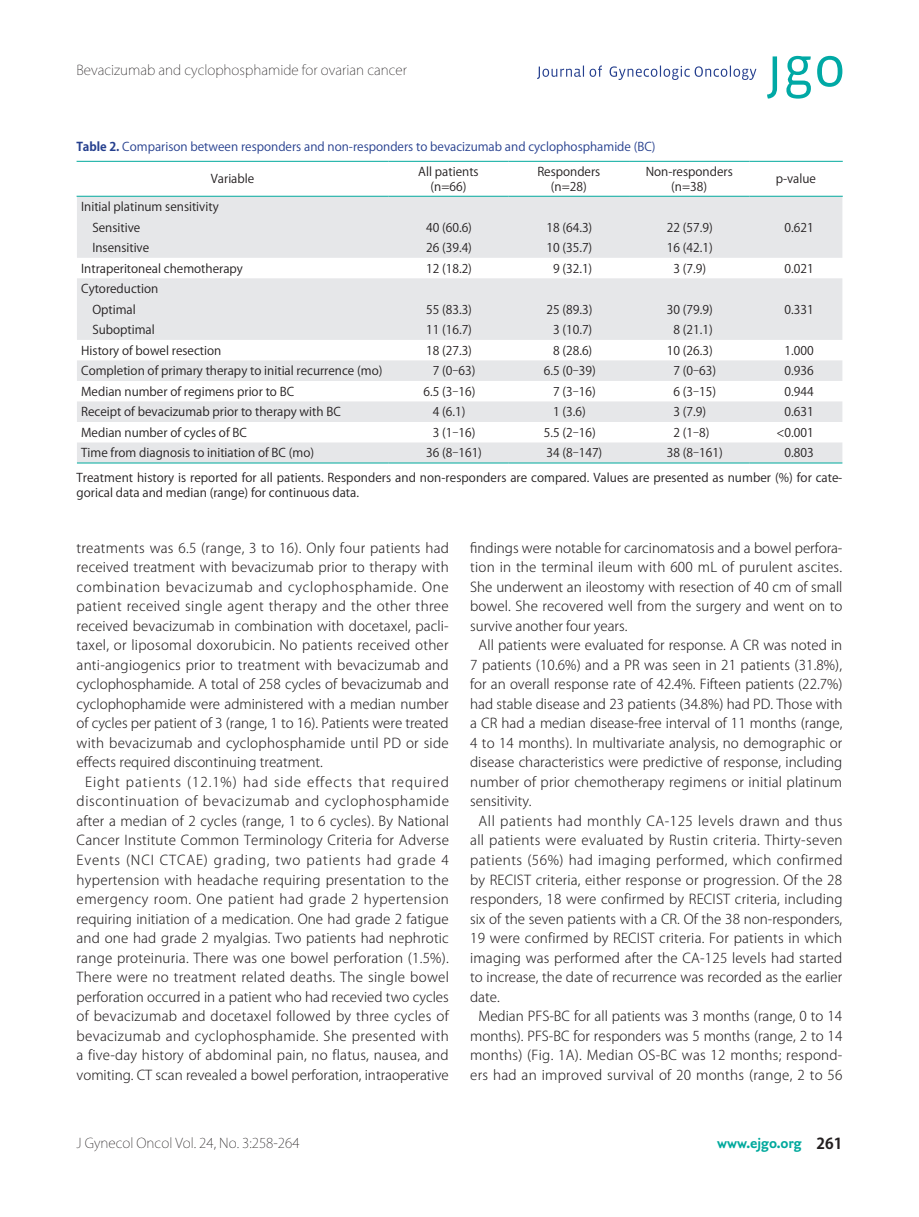
<style>
.page{position:relative;width:919px;height:1217px;background:#fff}
.page>*{position:absolute;margin:0;border:0;box-sizing:border-box;transform-origin:0 0}
.t1{font:700 15px "Nexus Sans";color:#00a99d}
.본문{font:300 13.5px/19.5px "Koz Go Pro";color:#231f20;text-align:justify}
.t2{font:200 13.5px "Koz Go Pro";color:#231f20}
.표내용{font:12px/14.4px "Koz Go Pro";color:#231f20}
.표제목{font:12px "Koz Go Pro";color:#253f8e}
.s1{font-weight:700}
.s2{font-weight:300}
.s3{font-family:"Koz Go Pro";color:#231f20}
</style>
<div class="page">
<svg style="left:767px;top:56px;width:75px;height:43px"></svg>
<svg style="left:537px;top:65px;width:219px;height:15px"></svg>
<svg style="left:77px;top:197px;width:765px;height:265px;fill:#e6e7e9"></svg>
<hr style="left:77px;top:161px;width:311px;height:1px;background:#00a99d">
<hr style="left:388px;top:161px;width:120px;height:1px;background:#00a99d">
<hr style="left:508px;top:161px;width:121px;height:1px;background:#00a99d">
<hr style="left:629px;top:161px;width:120px;height:1px;background:#00a99d">
<hr style="left:749px;top:161px;width:93px;height:1px;background:#00a99d">
<hr style="left:77px;top:196px;width:311px;height:1px;background:#00a99d">
<hr style="left:388px;top:196px;width:120px;height:1px;background:#00a99d">
<hr style="left:508px;top:196px;width:121px;height:1px;background:#00a99d">
<hr style="left:629px;top:196px;width:120px;height:1px;background:#00a99d">
<hr style="left:749px;top:196px;width:93px;height:1px;background:#00a99d">
<hr style="left:77px;top:462px;width:311px;height:1px;background:#00a99d">
<hr style="left:388px;top:462px;width:120px;height:1px;background:#00a99d">
<hr style="left:508px;top:462px;width:121px;height:1px;background:#00a99d">
<hr style="left:629px;top:462px;width:120px;height:1px;background:#00a99d">
<hr style="left:749px;top:462px;width:93px;height:1px;background:#00a99d">
<p class="t2" style="left:77px;top:61px;width:332px">Bevacizumab and cyclophosphamide for ovarian cancer</p>
<p class="표제목" style="left:77px;top:139px;width:580px"><span class="s1">Table 2.</span> Comparison between responders and non-responders to bevacizumab and cyclophosphamide (BC)</p>
<p class="표내용" style="left:211px;top:172px;width:45px">Variable</p>
<p class="표내용" style="left:418px;top:165px;width:62px">All patients</p>
<p class="표내용" style="left:430px;top:179px;width:37px">(n=66)</p>
<p class="표내용" style="left:537px;top:165px;width:64px">Responders</p>
<p class="표내용" style="left:551px;top:179px;width:37px">(n=28)</p>
<p class="표내용" style="left:645px;top:165px;width:89px">Non-responders</p>
<p class="표내용" style="left:671px;top:179px;width:37px">(n=38)</p>
<p class="표내용" style="left:775px;top:172px;width:42px">p-value</p>
<p class="표내용" style="left:81px;top:200px;width:139px">Initial platinum sensitivity</p>
<p class="표내용" style="left:92px;top:220px;width:49px">Sensitive</p>
<p class="표내용" style="left:426px;top:220px;width:47px">40 (60.6)</p>
<p class="표내용" style="left:546px;top:220px;width:47px">18 (64.3)</p>
<p class="표내용" style="left:666px;top:220px;width:47px">22 (57.9)</p>
<p class="표내용" style="left:784px;top:220px;width:31px">0.621</p>
<p class="표내용" style="left:92px;top:241px;width:58px">Insensitive</p>
<p class="표내용" style="left:426px;top:241px;width:47px">26 (39.4)</p>
<p class="표내용" style="left:546px;top:241px;width:47px">10 (35.7)</p>
<p class="표내용" style="left:666px;top:241px;width:47px">16 (42.1)</p>
<p class="표내용" style="left:81px;top:261px;width:163px">Intraperitoneal chemotherapy</p>
<p class="표내용" style="left:426px;top:261px;width:47px">12 (18.2)</p>
<p class="표내용" style="left:553px;top:261px;width:41px">9 (32.1)</p>
<p class="표내용" style="left:673px;top:261px;width:34px">3 (7.9)</p>
<p class="표내용" style="left:784px;top:261px;width:31px">0.021</p>
<p class="표내용" style="left:81px;top:282px;width:79px">Cytoreduction</p>
<p class="표내용" style="left:92px;top:302px;width:45px">Optimal</p>
<p class="표내용" style="left:426px;top:302px;width:47px">55 (83.3)</p>
<p class="표내용" style="left:546px;top:302px;width:47px">25 (89.3)</p>
<p class="표내용" style="left:666px;top:302px;width:47px">30 (79.9)</p>
<p class="표내용" style="left:784px;top:302px;width:31px">0.331</p>
<p class="표내용" style="left:92px;top:323px;width:64px">Suboptimal</p>
<p class="표내용" style="left:426px;top:323px;width:47px">11 (16.7)</p>
<p class="표내용" style="left:553px;top:323px;width:41px">3 (10.7)</p>
<p class="표내용" style="left:673px;top:323px;width:41px">8 (21.1)</p>
<p class="표내용" style="left:81px;top:343px;width:142px">History of bowel resection</p>
<p class="표내용" style="left:426px;top:343px;width:47px">18 (27.3)</p>
<p class="표내용" style="left:553px;top:343px;width:41px">8 (28.6)</p>
<p class="표내용" style="left:666px;top:343px;width:47px">10 (26.3)</p>
<p class="표내용" style="left:784px;top:343px;width:31px">1.000</p>
<p class="표내용" style="left:81px;top:364px;width:303px">Completion of primary therapy to initial recurrence (mo)</p>
<p class="표내용" style="left:432px;top:364px;width:44px">7 (0<span class="s2">-</span>63)</p>
<p class="표내용" style="left:543px;top:364px;width:53px">6.5 (0<span class="s2">-</span>39)</p>
<p class="표내용" style="left:673px;top:364px;width:44px">7 (0<span class="s2">-</span>63)</p>
<p class="표내용" style="left:784px;top:364px;width:31px">0.936</p>
<p class="표내용" style="left:81px;top:384px;width:214px">Median number of regimens prior to BC</p>
<p class="표내용" style="left:423px;top:384px;width:53px">6.5 (3<span class="s2">-</span>16)</p>
<p class="표내용" style="left:553px;top:384px;width:44px">7 (3<span class="s2">-</span>16)</p>
<p class="표내용" style="left:673px;top:384px;width:44px">6 (3<span class="s2">-</span>15)</p>
<p class="표내용" style="left:784px;top:384px;width:31px">0.944</p>
<p class="표내용" style="left:81px;top:405px;width:261px">Receipt of bevacizumab prior to therapy with BC</p>
<p class="표내용" style="left:432px;top:405px;width:34px">4 (6.1)</p>
<p class="표내용" style="left:553px;top:405px;width:34px">1 (3.6)</p>
<p class="표내용" style="left:673px;top:405px;width:34px">3 (7.9)</p>
<p class="표내용" style="left:784px;top:405px;width:31px">0.631</p>
<p class="표내용" style="left:81px;top:425px;width:167px">Median number of cycles of BC</p>
<p class="표내용" style="left:432px;top:425px;width:44px">3 (1<span class="s2">-</span>16)</p>
<p class="표내용" style="left:543px;top:425px;width:53px">5.5 (2<span class="s2">-</span>16)</p>
<p class="표내용" style="left:673px;top:425px;width:38px">2 (1<span class="s2">-</span>8)</p>
<p class="표내용" style="left:776px;top:425px;width:39px">&lt;0.001</p>
<p class="표내용" style="left:81px;top:446px;width:234px">Time from diagnosis to initiation of BC (mo)</p>
<p class="표내용" style="left:426px;top:446px;width:57px">36 (8<span class="s2">-</span>161)</p>
<p class="표내용" style="left:546px;top:446px;width:57px">34 (8<span class="s2">-</span>147)</p>
<p class="표내용" style="left:666px;top:446px;width:57px">38 (8<span class="s2">-</span>161)</p>
<p class="표내용" style="left:784px;top:446px;width:31px">0.803</p>
<p class="표내용" style="left:77px;top:471px;width:766px">Treatment history is reported for all patients. Responders and non-responders are compared. Values are presented as number (%) for cate&shy;gorical data and median (range) for continuous data.</p>
<p class="본문" style="left:77px;top:538px;width:374px">treatments was 6.5 (range, 3 to 16). Only four patients had received treatment with bevacizumab prior to therapy with combination bevacizumab and cyclophosphamide. One patient received single agent therapy and the other three received bevacizumab in combination with docetaxel, pacli&shy;taxel, or liposomal doxorubicin. No patients received other anti-angiogenics prior to treatment with bevacizumab and cyclophosphamide. A total of 258 cycles of bevacizumab and cyclophophamide were administered with a median number of cycles per patient of 3 (range, 1 to 16). Patients were treated with bevacizumab and cyclophosphamide until PD or side effects required discontinuing treatment.</p>
<p class="본문" style="left:77px;top:772px;width:374px;text-indent:9px">Eight patients (12.1%) had side effects that required discontinuation of bevacizumab and cyclophosphamide after a median of 2 cycles (range, 1 to 6 cycles). By National Cancer Institute Common Terminology Criteria for Adverse Events (NCI CTCAE) grading, two patients had grade 4 hypertension with headache requiring presentation to the emergency room. One patient had grade 2 hypertension requiring initiation of a medication. One had grade 2 fatigue and one had grade 2 myalgias. Two patients had nephrotic range proteinuria. There was one bowel perforation (1.5%).<br>There were no treatment related deaths. The single bowel perforation occurred in a patient who had recevied two cycles of bevacizumab and docetaxel followed by three cycles of bevacizumab and cyclophosphamide. She presented with a five-day history of abdominal pain, no flatus, nausea, and vomiting. CT scan revealed a bowel perforation, intraoperative</p>
<p class="본문" style="left:470px;top:538px;width:374px">findings were notable for carcinomatosis and a bowel perfora&shy;tion in the terminal ileum with 600 mL of purulent ascites.<br>She underwent an ileostomy with resection of 40 cm of small bowel. She recovered well from the surgery and went on to survive another four years.</p>
<p class="본문" style="left:470px;top:635px;width:374px;text-indent:9px">All patients were evaluated for response. A CR was noted in 7 patients (10.6%) and a PR was seen in 21 patients (31.8%), for an overall response rate of 42.4%. Fifteen patients (22.7%) had stable disease and 23 patients (34.8%) had PD. Those with a CR had a median disease-free interval of 11 months (range, 4 to 14 months). In multivariate analysis, no demographic or disease characteristics were predictive of response, including number of prior chemotherapy regimens or initial platinum sensitivity.</p>
<p class="본문" style="left:470px;top:811px;width:374px;text-indent:9px">All patients had monthly CA-125 levels drawn and thus all patients were evaluated by Rustin criteria. Thirty-seven patients (56%) had imaging performed, which confirmed by RECIST criteria, either response or progression. Of the 28 responders, 18 were confirmed by RECIST criteria, including six of the seven patients with a CR. Of the 38 non-responders, 19 were confirmed by RECIST criteria. For patients in which imaging was performed after the CA-125 levels had started to increase, the date of recurrence was recorded as the earlier date.</p>
<p class="본문" style="left:470px;top:1006px;width:374px;text-indent:9px">Median PFS-BC for all patients was 3 months (range, 0 to 14 months). PFS-BC for responders was 5 months (range, 2 to 14 months) (Fig. 1A). Median OS-BC was 12 months; respond&shy;ers had an improved survival of 20 months (range, 2 to 56</p>
<p class="t2" style="left:77px;top:1133px;width:224px">J Gynecol Oncol Vol. 24, No. 3:258-264</p>
<p class="t1" style="left:717px;top:1133px;width:127px">www.ejgo.org <span class="s3">261</span></p>
</div>
